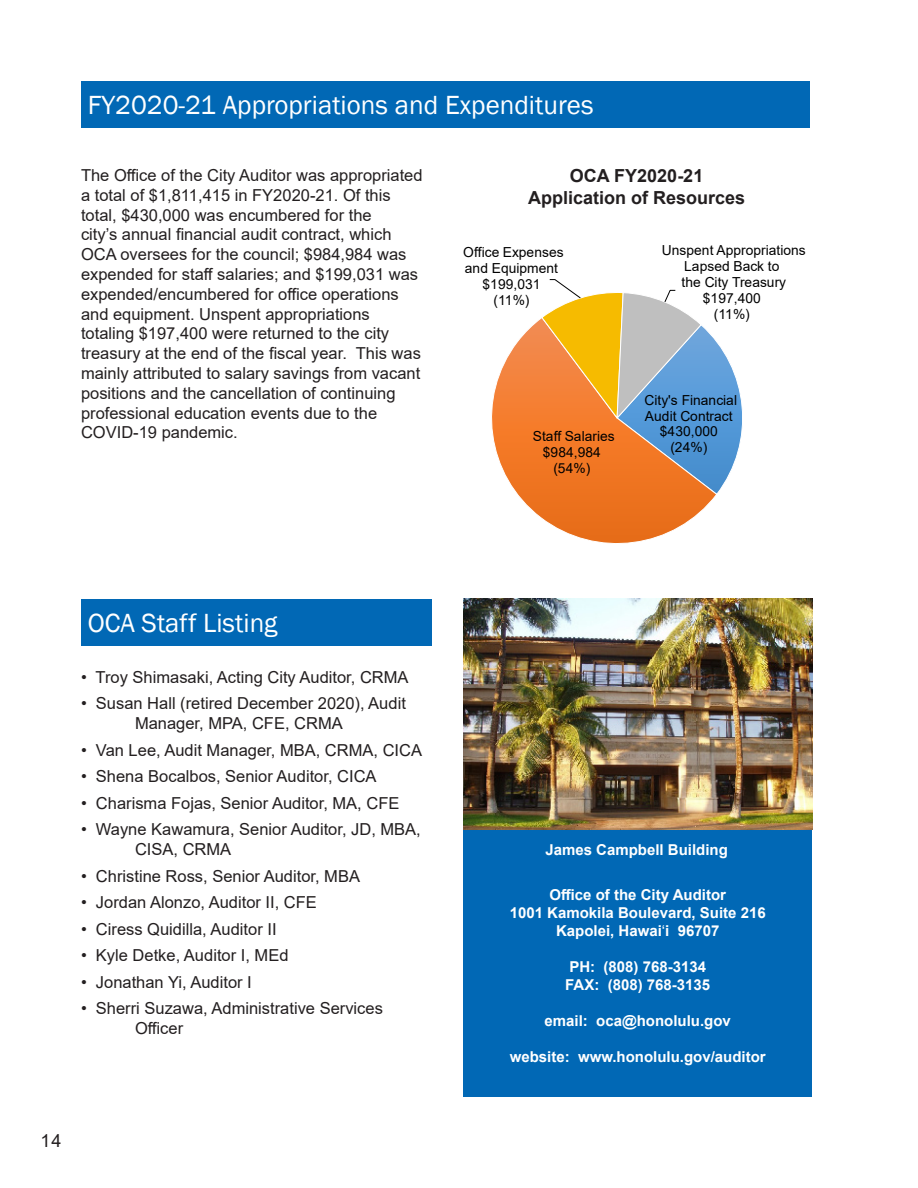
<style>
.page{position:relative;width:918px;height:1188px;background:#fff}
.page>*{position:absolute;margin:0;border:0;box-sizing:border-box;transform-origin:0 0}
.heading_1{font:27px "Franklin Gothic";color:#fff}
.Exhibit{font:700 18px "Arial";color:#231f20}
.t1{font:18px "Arial";color:#231f20}
.Body_text{font:16.5px/19.8px "Arial";color:#231f20}
.Bullet{font:16.5px/19.8px "Arial";color:#231f20}
.Exhibit-2{font:700 15px "Arial";color:#fff}
.t2{font:13.8px/15.9px "Arial";letter-spacing:.005em;color:#000;text-align:center}
.s1{font-weight:400}
</style>
<div class="page">
<div style="left:463px;top:820px;width:349px;height:276px;background:#0168b5"></div>
<img style="left:463px;top:599px;width:349px;height:231px">
<div style="left:81px;top:81px;width:729px;height:46px;background:#0168b5"></div>
<div style="left:81px;top:599px;width:351px;height:47px;background:#0168b5"></div>
<svg style="left:491px;top:319px;width:224px;height:225px"></svg>
<svg style="left:541px;top:279px;width:202px;height:217px"></svg>
<h1 class="heading_1" style="left:88px;top:88px;width:507px">FY2020-21 Appropriations and Expenditures</h1>
<p class="Body_text" style="left:81px;top:165px;width:343px">The Office of the City Auditor was appropriated a total of $1,811,415 in FY2020-21. Of this total, $430,000 was encumbered for the<br>city’s annual financial audit contract, which OCA oversees for the council; $984,984 was expended for staff salaries; and $199,031 was expended/encumbered for office operations and equipment. Unspent appropriations totaling $197,400 were returned to the city treasury at the end of the fiscal year. This was mainly attributed to salary savings from vacant positions and the cancellation of continuing professional education events due to the COVID-19 pandemic.</p>
<p class="Exhibit" style="left:570px;top:163px;width:135px">OCA FY2020-21</p>
<p class="Exhibit" style="left:528px;top:185px;width:219px">Application of Resources</p>
<p class="t2" style="left:463px;top:244px;width:102px">Office Expenses and Equipment $199,031<br>(11%)</p>
<p class="t2" style="left:662px;top:242px;width:145px">Unspent Appropriations<br>Lapsed Back to<br>the City Treasury $197,400<br>(11%)</p>
<p class="t2" style="left:533px;top:428px;width:83px">Staff Salaries $984,984 (54%)</p>
<p class="t2" style="left:645px;top:392px;width:94px">City's Financial<br>Audit Contract $430,000 (24%)</p>
<h1 class="heading_1" style="left:88px;top:606px;width:191px">OCA Staff Listing</h1>
<p class="Bullet" style="left:81px;top:667px;width:329px">• Troy Shimasaki, Acting City Auditor, CRMA</p>
<p class="Bullet" style="left:81px;top:693px;width:326px;text-align:center">• Susan Hall (retired December 2020), Audit<br>Manager, MPA, CFE, CRMA</p>
<p class="Bullet" style="left:81px;top:740px;width:343px">• Van Lee, Audit Manager, MBA, CRMA, CICA</p>
<p class="Bullet" style="left:81px;top:766px;width:297px">• Shena Bocalbos, Senior Auditor, CICA</p>
<p class="Bullet" style="left:81px;top:793px;width:320px">• Charisma Fojas, Senior Auditor, MA, CFE</p>
<p class="Bullet" style="left:135px;top:819px;width:287px;text-indent:-54px">• Wayne Kawamura, Senior Auditor, JD, MBA,<br>CISA, CRMA</p>
<p class="Bullet" style="left:81px;top:866px;width:281px">• Christine Ross, Senior Auditor, MBA</p>
<p class="Bullet" style="left:81px;top:892px;width:237px">• Jordan Alonzo, Auditor II, CFE</p>
<p class="Bullet" style="left:81px;top:919px;width:197px">• Ciress Quidilla, Auditor II</p>
<p class="Bullet" style="left:81px;top:945px;width:209px">• Kyle Detke, Auditor I, MEd</p>
<p class="Bullet" style="left:81px;top:972px;width:172px">• Jonathan Yi, Auditor I</p>
<p class="Bullet" style="left:135px;top:999px;width:249px;text-indent:-54px">• Sherri Suzawa, Administrative Services<br>Officer</p>
<p class="t1" style="left:40px;top:1128px;width:23px">14</p>
<p class="Exhibit-2" style="left:545px;top:839px;width:184px">James Campbell Building</p>
<p class="Exhibit-2" style="left:549px;top:884px;width:178px">Office of the City Auditor</p>
<p class="Exhibit-2" style="left:510px;top:902px;width:257px">1001 Kamokila Boulevard, Suite 216</p>
<p class="Exhibit-2" style="left:556px;top:920px;width:165px">Kapolei, Hawai<span class="s1">‘</span>i 96707</p>
<p class="Exhibit-2" style="left:569px;top:956px;width:138px">PH: (808) 768-3134</p>
<p class="Exhibit-2" style="left:565px;top:974px;width:147px">FAX: (808) 768-3135</p>
<p class="Exhibit-2" style="left:545px;top:1010px;width:188px">email: oca@honolulu.gov</p>
<p class="Exhibit-2" style="left:510px;top:1046px;width:258px">website: www.honolulu.gov/auditor</p>
</div>
